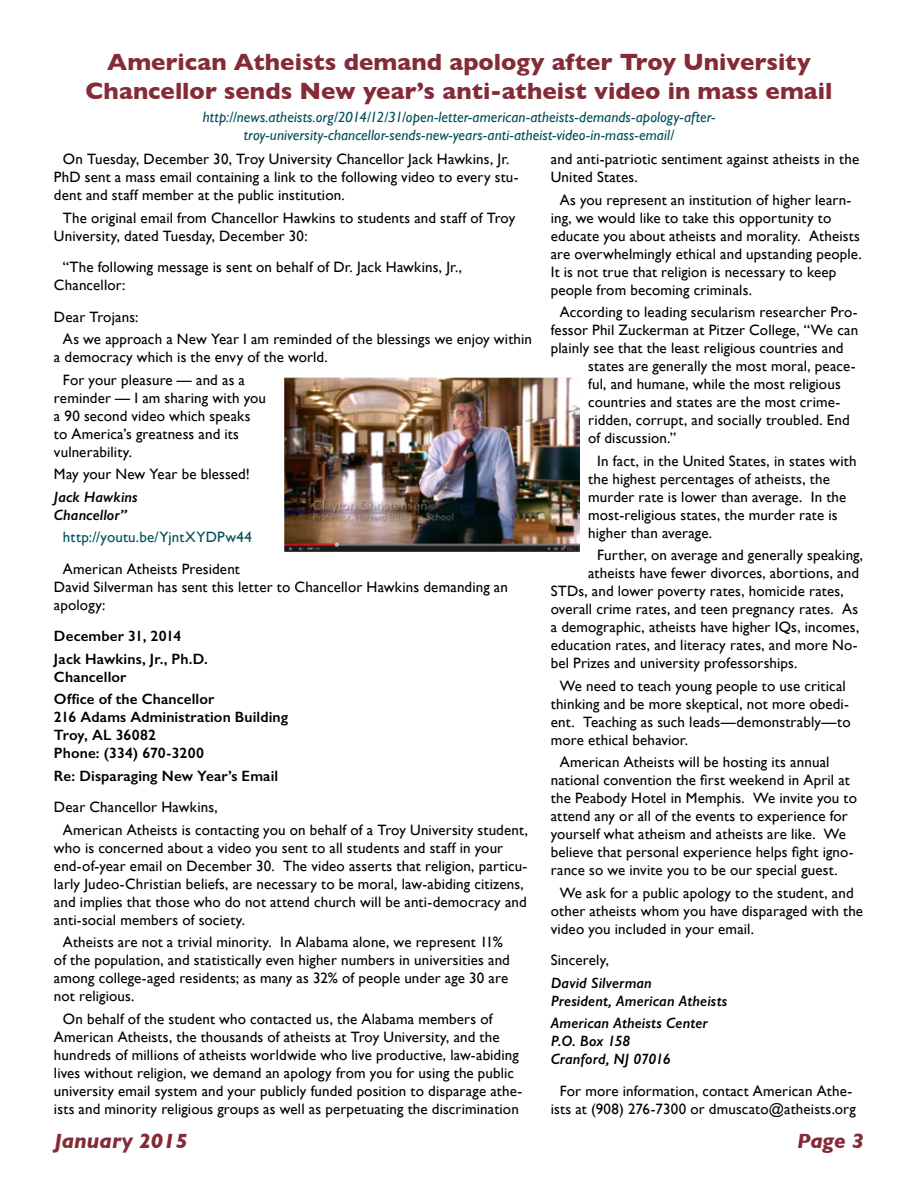
<style>
.page{position:relative;width:918px;height:1188px;background:#fff}
.page>*{position:absolute;margin:0;border:0;box-sizing:border-box;transform-origin:0 0}
.t1{font:700 24px/28.8px "Gill Sans";letter-spacing:.005em;color:#842b37;text-align:center}
.t2{font:italic 700 21px "Gill Sans";color:#842b37}
.t3{font:15px/18px "Gill Sans";letter-spacing:.01em;color:#000}
.t4{font:italic 15px/18px "Gill Sans";letter-spacing:.01em;color:#004f5a;text-align:center}
.t5{font:600 15px/22.5px "Gill Sans";letter-spacing:.01em;color:#000}
.t6{font:italic 600 15px/18px "Gill Sans";letter-spacing:.005em;color:#000}
.t7{font:15px "Gill Sans";letter-spacing:.01em;color:#004f5a}
</style>
<div class="page">
<img style="left:284px;top:378px;width:295px;height:173px">
<h1 class="t1" style="left:86px;top:47px;width:748px">American Atheists demand apology after Troy University<br>Chancellor sends New year’s anti-atheist video in mass email</h1>
<p class="t4" style="left:203px;top:108px;width:514px">http://news.atheists.org/2014/12/31/open-letter-american-atheists-demands-apology-after&shy;troy-university-chancellor-sends-new-years-anti-atheist-video-in-mass-email/</p>
<p class="t3" style="left:54px;top:150px;width:466px;text-indent:9px">On Tuesday, December 30, Troy University Chancellor Jack Hawkins, Jr.<br>PhD sent a mass email containing a link to the following video to every stu&shy;dent and staff member at the public institution.</p>
<p class="t3" style="left:54px;top:209px;width:463px;text-indent:9px">The original email from Chancellor Hawkins to students and staff of Troy<br>University, dated Tuesday, December 30:</p>
<p class="t3" style="left:54px;top:258px;width:409px;text-indent:9px">“The following message is sent on behalf of Dr. Jack Hawkins, Jr.,<br>Chancellor:</p>
<p class="t3" style="left:63px;top:305px;width:471px;line-height:22.5px;text-indent:-9px">Dear Trojans:<br>As we approach a New Year I am reminded of the blessings we enjoy within</p>
<p class="t3" style="left:63px;top:346px;width:266px;line-height:22.5px;text-indent:-9px">a democracy which is the envy of the world.<br>For your pleasure — and as a</p>
<p class="t3" style="left:54px;top:389px;width:214px">reminder — I am sharing with you a 90 second video which speaks to America’s greatness and its vulnerability.</p>
<p class="t3" style="left:54px;top:465px;width:198px">May your New Year be blessed!</p>
<p class="t6" style="left:54px;top:488px;width:85px">Jack Hawkins<br>Chancellor”</p>
<p class="t7" style="left:63px;top:528px;width:190px">http://youtu.be/YjntXYDPw44</p>
<p class="t3" style="left:54px;top:560px;width:456px;text-indent:9px">American Atheists President<br>David Silverman has sent this letter to Chancellor Hawkins demanding an apology:</p>
<p class="t5" style="left:54px;top:625px;width:156px">December 31, 2014<br>Jack Hawkins, Jr., Ph.D.</p>
<p class="t5" style="left:54px;top:665px;width:162px">Chancellor<br>Office of the Chancellor</p>
<p class="t5" style="left:54px;top:708px;width:236px;line-height:18px">216 Adams Administration Building<br>Troy, AL 36082<br>Phone: (334) 670-3200</p>
<p class="t5" style="left:54px;top:764px;width:226px">Re: Disparaging New Year’s Email</p>
<p class="t3" style="left:63px;top:796px;width:467px;line-height:22.5px;text-indent:-9px">Dear Chancellor Hawkins,<br>American Atheists is contacting you on behalf of a Troy University student,</p>
<p class="t3" style="left:54px;top:839px;width:475px">who is concerned about a video you sent to all students and staff in your end-of-year email on December 30. The video asserts that religion, particu&shy;larly Judeo-Christian beliefs, are necessary to be moral, law-abiding citizens, and implies that those who do not attend church will be anti-democracy and anti-social members of society.</p>
<p class="t3" style="left:54px;top:933px;width:457px;text-indent:9px">Atheists are not a trivial minority. In Alabama alone, we represent 11% of the population, and statistically even higher numbers in universities and among college-aged residents; as many as 32% of people under age 30 are not religious.</p>
<p class="t3" style="left:54px;top:1010px;width:470px;text-indent:9px">On behalf of the student who contacted us, the Alabama members of American Atheists, the thousands of atheists at Troy University, and the hundreds of millions of atheists worldwide who live productive, law-abiding lives without religion, we demand an apology from you for using the public university email system and your publicly funded position to disparage athe&shy;ists and minority religious groups as well as perpetuating the discrimination</p>
<p class="t3" style="left:551px;top:150px;width:310px">and anti-patriotic sentiment against atheists in the<br>United States.</p>
<p class="t3" style="left:551px;top:191px;width:312px;text-indent:9px">As you represent an institution of higher learn&shy;ing, we would like to take this opportunity to educate you about atheists and morality. Atheists are overwhelmingly ethical and upstanding people.<br>It is not true that religion is necessary to keep people from becoming criminals.</p>
<p class="t3" style="left:560px;top:303px;width:299px">According to leading secularism researcher Pro-</p>
<p class="t3" style="left:551px;top:321px;width:309px">fessor Phil Zuckerman at Pitzer College, “We can</p>
<p class="t3" style="left:551px;top:339px;width:294px">plainly see that the least religious countries and</p>
<p class="t3" style="left:588px;top:357px;width:269px">states are generally the most moral, peace-</p>
<p class="t3" style="left:588px;top:375px;width:254px">ful, and humane, while the most religious</p>
<p class="t3" style="left:588px;top:393px;width:254px">countries and states are the most crime-</p>
<p class="t3" style="left:588px;top:411px;width:263px">ridden, corrupt, and socially troubled. End</p>
<p class="t3" style="left:588px;top:429px;width:90px">of discussion.”</p>
<p class="t3" style="left:588px;top:452px;width:270px;text-indent:9px">In fact, in the United States, in states with the highest percentages of atheists, the murder rate is lower than average. In the most-religious states, the murder rate is higher than average.</p>
<p class="t3" style="left:597px;top:546px;width:268px">Further, on average and generally speaking,</p>
<p class="t3" style="left:588px;top:564px;width:272px">atheists have fewer divorces, abortions, and</p>
<p class="t3" style="left:551px;top:582px;width:295px">STDs, and lower poverty rates, homicide rates,</p>
<p class="t3" style="left:551px;top:600px;width:309px">overall crime rates, and teen pregnancy rates. As</p>
<p class="t3" style="left:551px;top:618px;width:310px">a demographic, atheists have higher IQs, incomes,</p>
<p class="t3" style="left:551px;top:636px;width:308px">education rates, and literacy rates, and more No-</p>
<p class="t3" style="left:551px;top:654px;width:248px">bel Prizes and university professorships.</p>
<p class="t3" style="left:551px;top:677px;width:301px;text-indent:9px">We need to teach young people to use critical thinking and be more skeptical, not more obedi&shy;ent. Teaching as such leads—demonstrably—to more ethical behavior.</p>
<p class="t3" style="left:551px;top:753px;width:308px;text-indent:9px">American Atheists will be hosting its annual national convention the first weekend in April at the Peabody Hotel in Memphis. We invite you to attend any or all of the events to experience for yourself what atheism and atheists are like. We believe that personal experience helps fight igno&shy;rance so we invite you to be our special guest.</p>
<p class="t3" style="left:551px;top:884px;width:314px;text-indent:9px">We ask for a public apology to the student, and other atheists whom you have disparaged with the video you included in your email.</p>
<p class="t3" style="left:551px;top:951px;width:60px">Sincerely,</p>
<p class="t6" style="left:551px;top:974px;width:178px">David Silverman<br>President, American Atheists</p>
<p class="t6" style="left:551px;top:1014px;width:159px">American Atheists Center<br>P.O. Box 158<br>Cranford, NJ 07016</p>
<p class="t3" style="left:551px;top:1082px;width:306px;text-align:center">For more information, contact American Athe&shy;ists at (908) 276-7300 or dmuscato@atheists.org</p>
<h2 class="t2" style="left:54px;top:1129px;width:135px">January 2015</h2>
<h2 class="t2" style="left:797px;top:1129px;width:68px">Page 3</h2>
</div>
